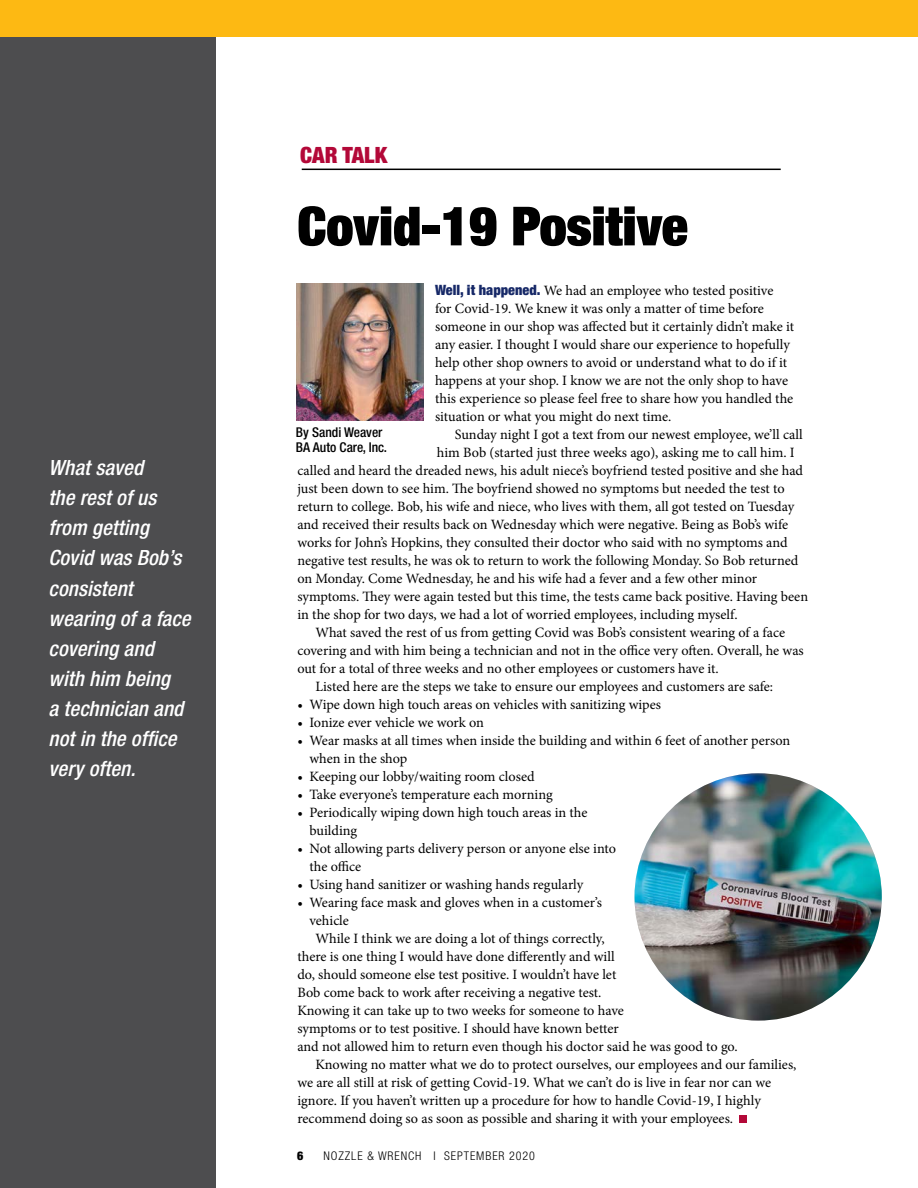
<style>
.page{position:relative;width:918px;height:1188px;background:#fff}
.page>*{position:absolute;margin:0;border:0;box-sizing:border-box;transform-origin:0 0}
.t1{font:900 expanded 54px "Helvetica Neue";color:#000}
.t2{font:900 condensed 22.5px "Helvetica Neue";color:#b30838}
.t3{font:italic 500 condensed 21px/30px "Helvetica Neue";letter-spacing:.005em;color:#fff}
.t4{font:14.25px/18px "Minion Pro";letter-spacing:-.005em;color:#000}
.t5{font:500 condensed 13.5px/15px "Helvetica Neue";color:#000}
.t6{font:300 condensed 12px "Helvetica Neue";letter-spacing:.075em;color:#000}
.t7{font:900 condensed 12px "Helvetica Neue";color:#000}
.s1{font-family:"Helvetica Neue";font-weight:900;font-stretch:condensed;color:#162867}
</style>
<div class="page">
<div style="left:0;top:0;width:918px;height:37px;background:#fdb913"></div>
<div style="left:740px;top:1115px;width:7px;height:8px;background:#b30838"></div>
<hr style="left:302px;top:169px;width:479px;height:1px;background:#000">
<div style="left:0;top:38px;width:216px;height:1150px;background:#4d4d4f"></div>
<img style="left:296px;top:283px;width:127px;height:137px">
<img style="left:634px;top:773px;width:248px;height:248px;border-radius:124px">
<h3 class="t3" style="left:49px;top:453px;width:144px">What saved<br>the rest of us from getting<br>Covid was Bob’s consistent wearing of a face covering and with him being<br>a technician and not in the office very often.</h3>
<h2 class="t2" style="left:300px;top:141px;width:89px">CAR TALK</h2>
<h1 class="t1" style="left:297px;top:192px;width:392px">Covid-19 Positive</h1>
<p class="t4" style="left:435px;top:281px;width:360px"><span class="s1">Well, it happened.</span> We had an employee who tested positive<br>for Covid-19. We knew it was only a matter of time before someone in our shop was affected but it certainly didn’t make it any easier. I thought I would share our experience to hopefully help other shop owners to avoid or understand what to do if it happens at your shop. I know we are not the only shop to have this experience so please feel free to share how you handled the situation or what you might do next time.</p>
<p class="t4" style="left:455px;top:425px;width:349px">Sunday night I got a text from our newest employee, we’ll call</p>
<p class="t4" style="left:437px;top:443px;width:359px">him Bob (started just three weeks ago), asking me to call him. I</p>
<p class="t4" style="left:297px;top:461px;width:507px">called and heard the dreaded news, his adult niece’s boyfriend tested positive and she had</p>
<p class="t4" style="left:297px;top:479px;width:489px">just been down to see him. The boyfriend showed no symptoms but needed the test to</p>
<p class="t4" style="left:297px;top:497px;width:498px">return to college. Bob, his wife and niece, who lives with them, all got tested on Tuesday</p>
<p class="t4" style="left:297px;top:515px;width:492px">and received their results back on Wednesday which were negative. Being as Bob’s wife</p>
<p class="t4" style="left:297px;top:533px;width:492px">works for John’s Hopkins, they consulted their doctor who said with no symptoms and</p>
<p class="t4" style="left:297px;top:551px;width:502px">negative test results, he was ok to return to work the following Monday. So Bob returned</p>
<p class="t4" style="left:297px;top:569px;width:461px">on Monday. Come Wednesday, he and his wife had a fever and a few other minor</p>
<p class="t4" style="left:297px;top:587px;width:512px">symptoms. They were again tested but this time, the tests came back positive. Having been</p>
<p class="t4" style="left:297px;top:605px;width:442px">in the shop for two days, we had a lot of worried employees, including myself.</p>
<p class="t4" style="left:315px;top:623px;width:471px">What saved the rest of us from getting Covid was Bob’s consistent wearing of a face</p>
<p class="t4" style="left:297px;top:641px;width:508px">covering and with him being a technician and not in the office very often. Overall, he was</p>
<p class="t4" style="left:297px;top:659px;width:423px">out for a total of three weeks and no other employees or customers have it.</p>
<p class="t4" style="left:315px;top:677px;width:459px">Listed here are the steps we take to ensure our employees and customers are safe:</p>
<p class="t4" style="left:297px;top:695px;width:365px">• Wipe down high touch areas on vehicles with sanitizing wipes</p>
<p class="t4" style="left:297px;top:713px;width:188px">• Ionize ever vehicle we work on</p>
<p class="t4" style="left:309px;top:731px;width:482px;text-indent:-12px">• Wear masks at all times when inside the building and within 6 feet of another person when in the shop</p>
<p class="t4" style="left:297px;top:767px;width:239px">• Keeping our lobby/waiting room closed</p>
<p class="t4" style="left:297px;top:785px;width:257px">• Take everyone’s temperature each morning</p>
<p class="t4" style="left:309px;top:803px;width:280px;text-indent:-12px">• Periodically wiping down high touch areas in the building</p>
<p class="t4" style="left:309px;top:839px;width:308px;text-indent:-12px">• Not allowing parts delivery person or anyone else into the office</p>
<p class="t4" style="left:297px;top:875px;width:287px">• Using hand sanitizer or washing hands regularly</p>
<p class="t4" style="left:297px;top:893px;width:306px">• Wearing face mask and gloves when in a customer’s</p>
<p class="t4" style="left:309px;top:911px;width:41px">vehicle</p>
<p class="t4" style="left:315px;top:929px;width:291px">While I think we are doing a lot of things correctly,</p>
<p class="t4" style="left:297px;top:947px;width:319px">there is one thing I would have done differently and will</p>
<p class="t4" style="left:297px;top:965px;width:320px">do, should someone else test positive. I wouldn’t have let</p>
<p class="t4" style="left:297px;top:983px;width:306px">Bob come back to work after receiving a negative test.</p>
<p class="t4" style="left:297px;top:1001px;width:328px">Knowing it can take up to two weeks for someone to have</p>
<p class="t4" style="left:297px;top:1019px;width:323px">symptoms or to test positive. I should have known better</p>
<p class="t4" style="left:297px;top:1037px;width:442px">and not allowed him to return even though his doctor said he was good to go.</p>
<p class="t4" style="left:315px;top:1055px;width:483px">Knowing no matter what we do to protect ourselves, our employees and our families,</p>
<p class="t4" style="left:297px;top:1073px;width:475px">we are all still at risk of getting Covid-19. What we can’t do is live in fear nor can we</p>
<p class="t4" style="left:297px;top:1091px;width:465px">ignore. If you haven’t written up a procedure for how to handle Covid-19, I highly</p>
<p class="t4" style="left:297px;top:1109px;width:437px">recommend doing so as soon as possible and sharing it with your employees.</p>
<p class="t5" style="left:296px;top:425px;width:93px">By Sandi Weaver<br>BA Auto Care, Inc.</p>
<p class="t7" style="left:297px;top:1148px;width:8px">6</p>
<p class="t6" style="left:324px;top:1149px;width:213px">NOZZLE &amp; WRENCH I SEPTEMBER 2020</p>
</div>
